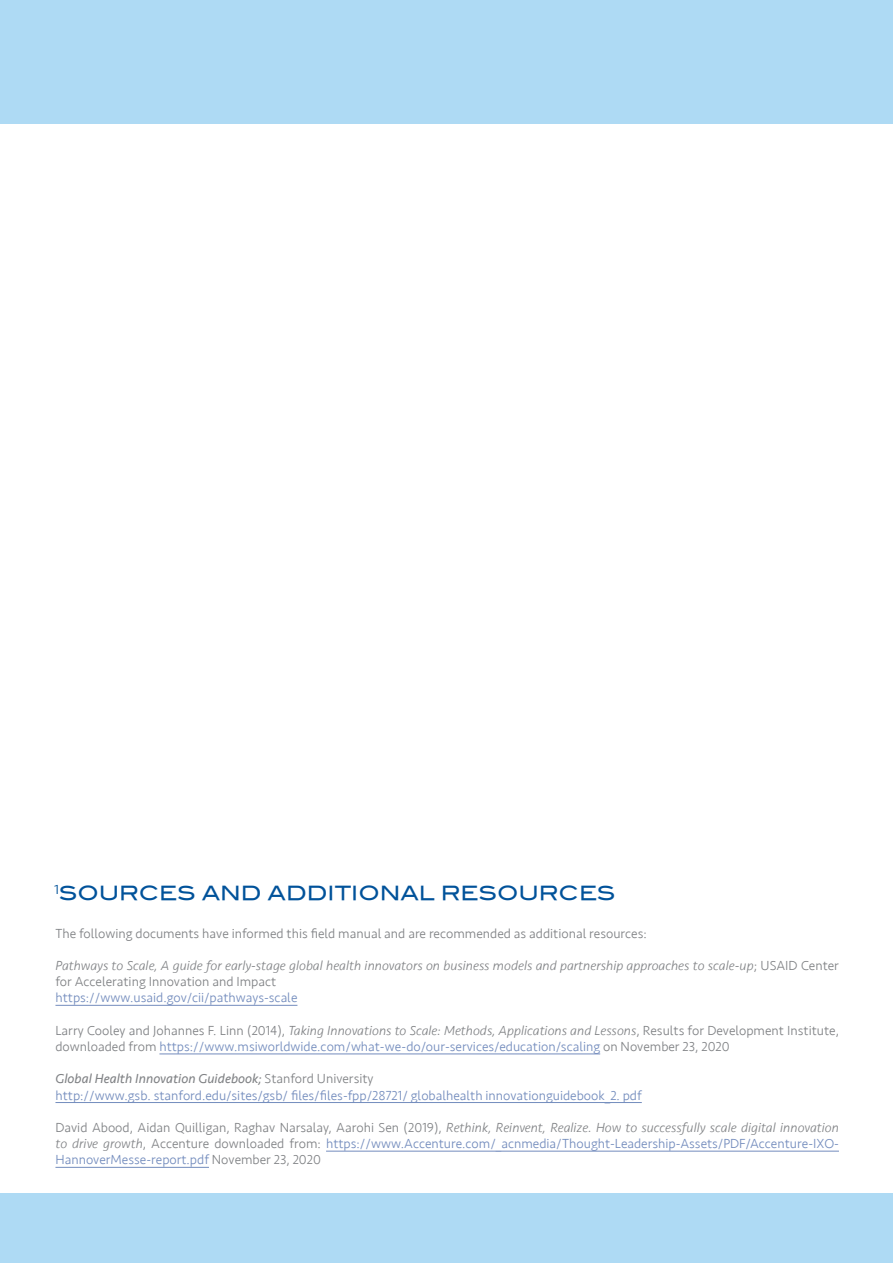
<style>
.page{position:relative;width:893px;height:1263px;background:#fff}
.page>*{position:absolute;margin:0;border:0;box-sizing:border-box;transform-origin:0 0}
.Paragraph_Style_1{font:19.5px "Blair Md ITCTT Medium";color:#01529a}
.Paragraph_Style_3{font:300 13.5px/16.2px "Seravek";color:#738cbd;text-align:justify}
.Paragraph_Style_3-2{font:300 13.5px/16.2px "Seravek";color:#808285}
.Paragraph_Style_3-3{font:italic 300 13.5px/16.2px "Seravek";color:#808285}
.Paragraph_Style_3-4{font:italic 13.5px "Seravek";color:#808285}
.s1{font-style:normal}
.s2{font-style:italic}
.s3{color:#738cbd}
.s4{font-weight:300;font-style:normal}
.s5{color:#808285}
.s6{font-style:italic;color:#808285}
</style>
<div class="page">
<div style="left:0;top:0;width:893px;height:123px;background:#aedaf4"></div>
<div style="left:0;top:1194px;width:893px;height:69px;background:#aedaf4"></div>
<hr style="left:55px;top:1005px;width:242px;height:1px;background:#738cbd">
<hr style="left:159px;top:1054px;width:441px;height:1px;background:#738cbd">
<hr style="left:55px;top:1102px;width:587px;height:1px;background:#738cbd">
<hr style="left:326px;top:1151px;width:513px;height:1px;background:#738cbd">
<hr style="left:55px;top:1167px;width:154px;height:1px;background:#738cbd">
<p class="Paragraph_Style_1" style="left:54px;top:877px;width:563px"><sup>1</sup>SOURCES AND ADDITIONAL RESOURCES</p>
<p class="Paragraph_Style_3-2" style="left:55px;top:925px;width:593px">The following documents have informed this field manual and are recommended as additional resources:</p>
<p class="Paragraph_Style_3-3" style="left:55px;top:958px;width:785px">Pathways to Scale, A guide for early-stage global health innovators on business models and partnership approaches to scale-up<span class="s1">; USAID Center for Accelerating Innovation and Impact</span></p>
<p class="Paragraph_Style_3" style="left:55px;top:990px;width:243px">https://www.usaid.gov/cii/pathways-scale</p>
<p class="Paragraph_Style_3-2" style="left:55px;top:1022px;width:785px">Larry Cooley and Johannes F. Linn (2014), <span class="s2">Taking Innovations to Scale: Methods, Applications and Lessons</span>, Results for Development Institute, downloaded from <span class="s3">https://www.msiworldwide.com/what-we-do/our-services/education/scaling</span> on November 23, 2020</p>
<p class="Paragraph_Style_3-4" style="left:55px;top:1068px;width:320px">Global Health Innovation Guidebook; <span class="s4">Stanford University</span></p>
<p class="Paragraph_Style_3" style="left:55px;top:1087px;width:588px">http://www.gsb. stanford.edu/sites/gsb/ files/files-fpp/28721/ globalhealth innovationguidebook_2. pdf</p>
<p class="Paragraph_Style_3" style="left:55px;top:1120px;width:785px"><span class="s5">David Abood, Aidan Quilligan, Raghav Narsalay, Aarohi Sen (2019),</span> <span class="s6">Rethink, Reinvent, Realize. How to successfully scale digital innovation to drive growth</span><span class="s5">, Accenture downloaded from:</span> https://www.Accenture.com/_acnmedia/Thought-Leadership-Assets/PDF/Accenture-IXO-HannoverMesse-report.pdf <span class="s5">November 23, 2020</span></p>
</div>
